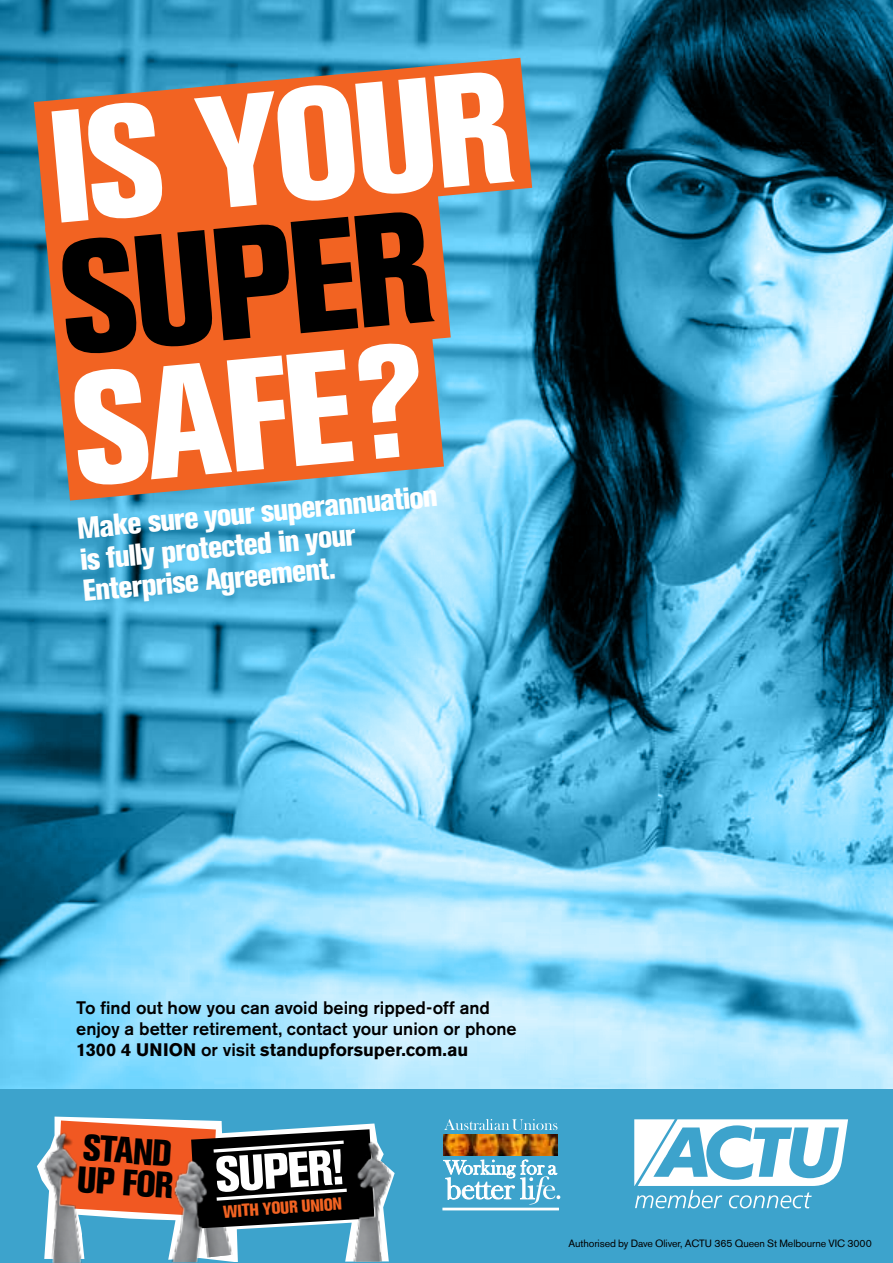
<style>
.page{position:relative;width:893px;height:1263px;background:#3da3cc}
.page>*{position:absolute;margin:0;border:0;box-sizing:border-box;transform-origin:0 0}
.t1{font:800 condensed 157.95px "Akzidenz Grotesk BE";color:#fff}
.t2{font:800 condensed 157.95px "Akzidenz Grotesk BE";color:#000}
.t3{font:800 condensed 49.65px "Akzidenz Grotesk BE";color:#fff}
.t4{font:800 condensed 36.75px/32.4px "Akzidenz Grotesk BE";color:#000}
.t5{font:800 condensed 30px/31.7px "Akzidenz Grotesk BE";color:#fff}
.t6{font:500 18px/21px "Akzidenz Grotesk BE";color:#000}
.t7{font:800 condensed 17.25px "Akzidenz Grotesk BE";color:#f26322}
.t8{font:10.5px "Akzidenz Grotesk BE";letter-spacing:-.01em;color:#000}
.s1{font-weight:700}
</style>
<div class="page">
<img style="left:0;top:0;width:893px;height:1089px">
<svg style="left:34px;top:58px;width:498px;height:174px;background:#c76e44"></svg>
<div style="left:45px;top:192px;width:406px;height:181px;background:#f26322"></div>
<svg style="left:58px;top:336px;width:386px;height:165px;background:#de6d39"></svg>
<svg style="left:54px;top:1116px;width:322px;height:147px"></svg>
<img style="left:37px;top:1122px;width:78px;height:141px">
<img style="left:152px;top:1117px;width:92px;height:145px">
<img style="left:317px;top:1131px;width:78px;height:131px">
<img style="left:159px;top:1228px;width:94px;height:34px">
<svg style="left:57px;top:1120px;width:317px;height:108px;background:#774e41"></svg>
<svg style="left:444px;top:1119px;width:113px;height:11px"></svg>
<div style="left:443px;top:1208px;width:116px;height:2px;border:1px solid #fff"></div>
<img style="left:444px;top:1134px;width:113px;height:21px">
<svg style="left:443px;top:1159px;width:117px;height:45px"></svg>
<svg style="left:634px;top:1119px;width:214px;height:89px"></svg>
<h1 class="t1" style="left:41px;top:77px;width:468px;rotate:-5deg">IS YOUR</h1>
<h1 class="t2" style="left:53px;top:208px;width:349px;rotate:-5deg">su per</h1>
<h1 class="t1" style="left:65px;top:340px;width:357px;rotate:-5deg">SAFE?</h1>
<h3 class="t5" style="left:76px;top:512px;width:363px;rotate:-5deg">Make sure your superannuation is fully protected in your<br>Enterprise Agreement.</h3>
<p class="t6" style="left:76px;top:997px;width:442px">To find out how you can avoid being ripped-off and enjoy a better retirement, contact your union or phone<br><span class="s1">1300 4 UNION</span> or visit <span class="s1">standupforsuper.com.au</span></p>
<h3 class="t4" style="left:80px;top:1131px;width:93px;rotate:4deg">stand up for</h3>
<h2 class="t3" style="left:214px;top:1146px;width:130px;rotate:-4deg">SUPE R!</h2>
<p class="t7" style="left:223px;top:1202px;width:119px;rotate:-4deg">WITH YOUR UNION</p>
<p class="t8" style="left:568px;top:1237px;width:305px">Authorised by Dave Oliver, ACTU 365 Queen St Melbourne VIC 3000</p>
</div>
